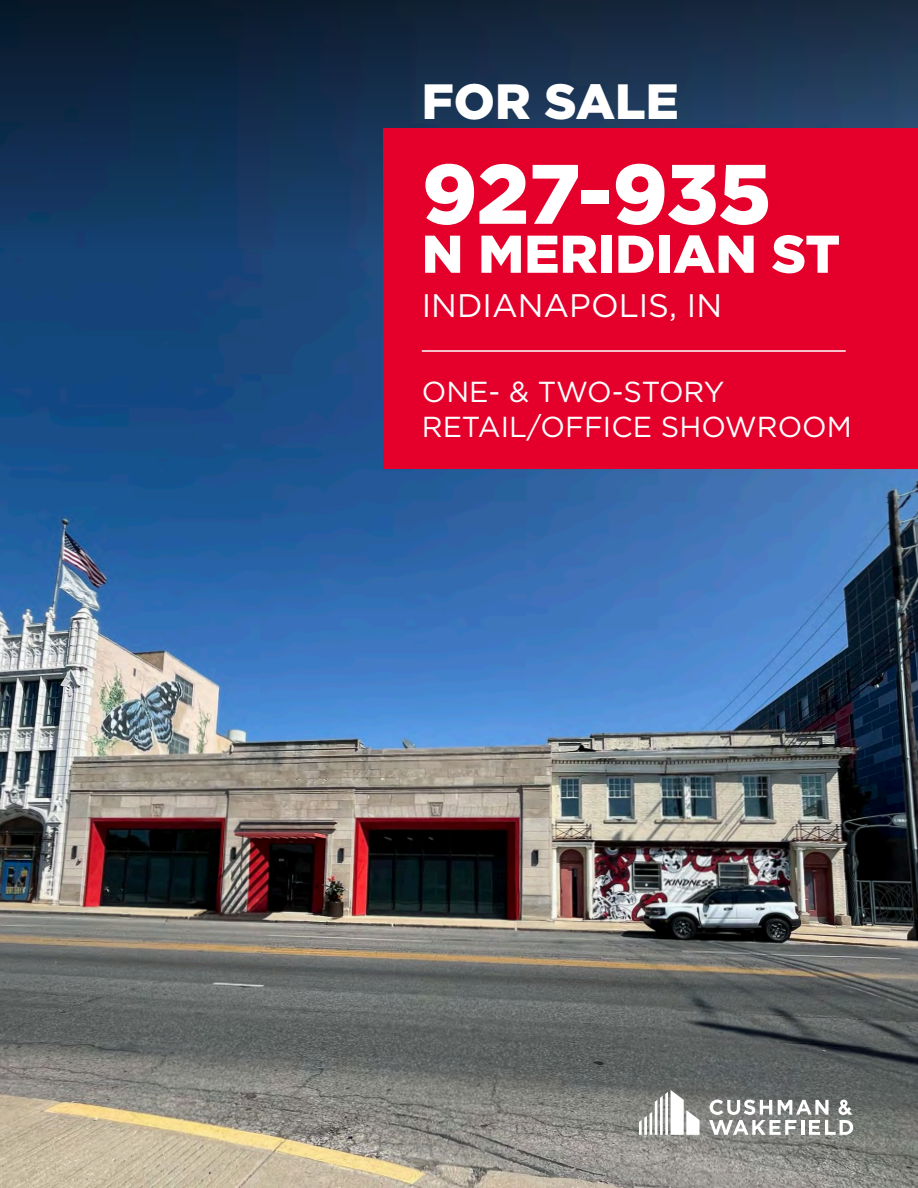
<style>
.page{position:relative;width:918px;height:1188px;background:#fff}
.page>*{position:absolute;margin:0;border:0;box-sizing:border-box;transform-origin:0 0}
.t1{font:900 84.15px "Gotham";letter-spacing:-.01em;color:#fff}
.t2{font:900 53.1px "Gotham";color:#fff}
.t3{font:900 49.5px "Gotham";color:#fff}
.t4{font:32.55px "Gotham";color:#fff}
.t5{font:28.95px "Gotham";color:#fff}
</style>
<div class="page">
<img style="left:0;top:254px;width:918px;height:934px">
<svg style="left:0;top:0;width:918px;height:254px;background:#152f4e"></svg>
<svg style="left:639px;top:1090px;width:61px;height:45px"></svg>
<svg style="left:709px;top:1100px;width:144px;height:35px"></svg>
<div style="left:383px;top:128px;width:535px;height:341px;background:#e4002b"></div>
<hr style="left:422px;top:350px;width:424px;height:2px;background:#fff">
<p class="t3" style="left:422px;top:67px;width:259px">FOR SALE</p>
<p class="t1" style="left:422px;top:136px;width:351px">927-935</p>
<p class="t2" style="left:422px;top:217px;width:420px">N MERIDIAN ST</p>
<p class="t4" style="left:422px;top:285px;width:302px">INDIANAPOLIS, IN</p>
<p class="t5" style="left:422px;top:374px;width:304px">ONE- &amp; TWO-STORY</p>
<p class="t5" style="left:422px;top:408px;width:432px">RETAIL/OFFICE SHOWROOM</p>
</div>
